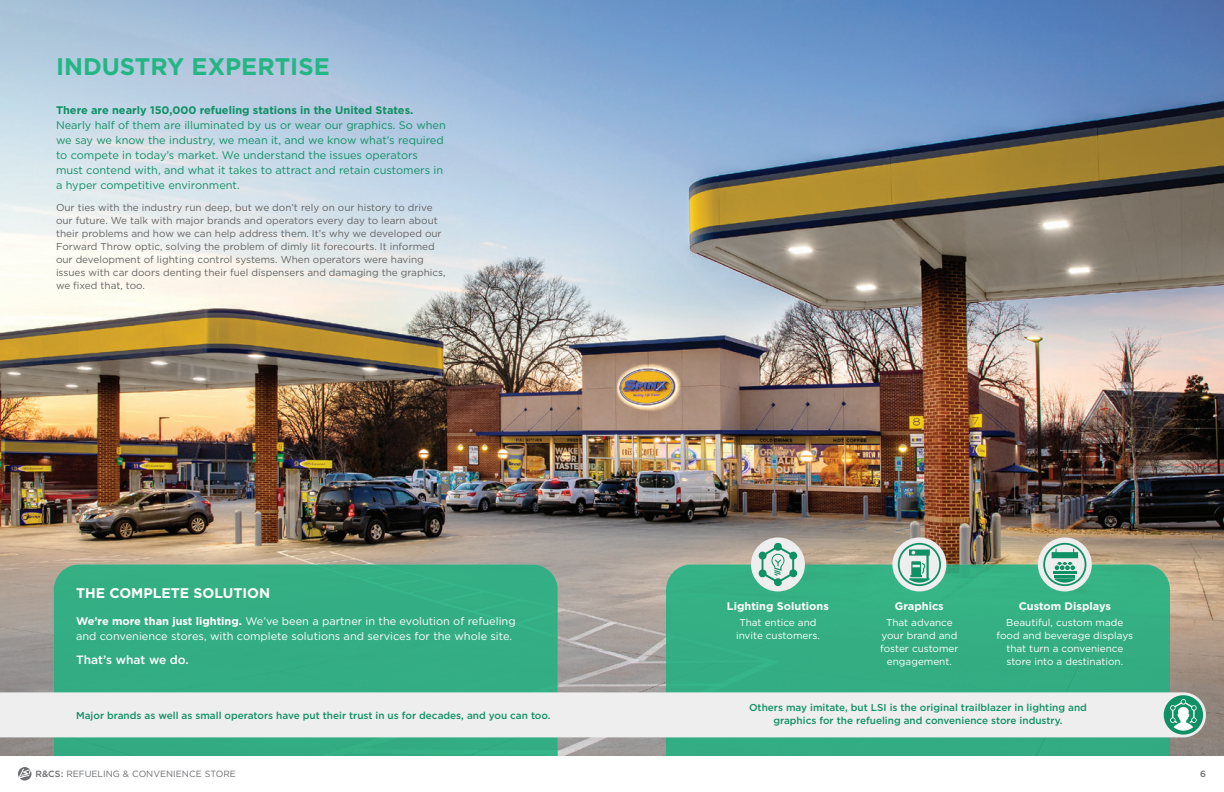
<style>
.page{position:relative;width:1224px;height:792px;background:#fff}
.page>*{position:absolute;margin:0;border:0;box-sizing:border-box;transform-origin:0 0}
.t1{font:700 24px "Gotham";color:#22b684}
.t2{font:700 14px "Gotham";color:#fff}
.t3{font:500 12px "Gotham";letter-spacing:-.005em;color:#fff}
.t4{font:11px/15px "Gotham";color:#109065}
.t5{font:11px/15px "Gotham";color:#fff}
.t6{font:700 11px "Gotham";color:#fff}
.t7{font:10px/13px "Gotham";color:#666463}
.t8{font:500 10px/13px "Gotham";color:#109065;text-align:center}
.t9{font:10px/13px "Gotham";color:#fff;text-align:center}
.t10{font:9px "Gotham";color:#6c6d70}
.t11{font:500 9px "Gotham";color:#6c6d70}
.s1{font-weight:700}
.s2{font-weight:500}
</style>
<div class="page">
<svg style="left:18px;top:767px;width:13px;height:14px"></svg>
<img style="left:0;top:0;width:1224px;height:756px">
<div style="left:54px;top:564px;width:504px;height:192px;background:#33ad84"></div>
<div style="left:666px;top:564px;width:504px;height:192px;background:#34ae84"></div>
<div style="left:751px;top:537px;width:54px;height:54px;background:#eeeeef;border-radius:50%"></div>
<svg style="left:759px;top:543px;width:38px;height:43px"></svg>
<div style="left:0;top:692px;width:1206px;height:45px;background:#eeeeef"></div>
<div style="left:1164px;top:695px;width:39px;height:40px;background:#109065;border-radius:50%"></div>
<svg style="left:1170px;top:699px;width:27px;height:32px"></svg>
<div style="left:1038px;top:537px;width:54px;height:54px;background:#eeeeef;border-radius:50%"></div>
<svg style="left:1043px;top:543px;width:43px;height:43px"></svg>
<div style="left:892px;top:537px;width:54px;height:54px;background:#eeeeef;border-radius:50%"></div>
<svg style="left:898px;top:543px;width:43px;height:43px"></svg>
<p class="t1" style="left:56px;top:51px;width:275px">INDUSTRY EXPERTISE</p>
<p class="t4" style="left:56px;top:102px;width:391px"><span class="s1">There are nearly 150,000 refueling stations in the United States.<br></span>Nearly half of them are illuminated by us or wear our graphics. So when we say we know the industry, we mean it, and we know what’s required to compete in today’s market. We understand the issues operators must contend with, and what it takes to attract and retain customers in a hyper competitive environment.</p>
<p class="t7" style="left:56px;top:201px;width:391px">Our ties with the industry run deep, but we don’t rely on our history to drive our future. We talk with major brands and operators every day to learn about their problems and how we can help address them. It’s why we developed our Forward Throw optic, solving the problem of dimly lit forecourts. It informed our development of lighting control systems. When operators were having issues with car doors denting their fuel dispensers and damaging the graphics, we fixed that, too.</p>
<p class="t2" style="left:76px;top:584px;width:196px">THE COMPLETE SOLUTION</p>
<p class="t5" style="left:76px;top:614px;width:441px"><span class="s1">We’re more than just lighting.</span> We’ve been a partner in the evolution of refueling and convenience stores, with complete solutions and services for the whole site.</p>
<p class="t3" style="left:76px;top:652px;width:114px">That’s what we do.</p>
<p class="t8" style="left:76px;top:709px;width:476px">Major brands as well as small operators have put their trust in us for decades, and you can too.</p>
<p class="t6" style="left:727px;top:599px;width:103px">Lighting Solutions</p>
<p class="t9" style="left:736px;top:615px;width:85px">That entice and invite customers.</p>
<p class="t6" style="left:895px;top:599px;width:50px">Graphics</p>
<p class="t9" style="left:880px;top:615px;width:80px">That advance your brand and foster customer engagement.</p>
<p class="t6" style="left:1019px;top:599px;width:94px">Custom Displays</p>
<p class="t9" style="left:997px;top:615px;width:138px">Beautiful, custom made food and beverage displays that turn a convenience store into a destination.</p>
<p class="t8" style="left:749px;top:701px;width:339px">Others may imitate, but LSI is the original trailblazer in lighting and graphics for the refueling and convenience store industry.</p>
<p class="t10" style="left:36px;top:768px;width:202px"><span class="s2">R&amp;CS:</span> REFUELING &amp; CONVENIENCE STORE</p>
<p class="t11" style="left:1200px;top:768px;width:7px">6</p>
</div>
